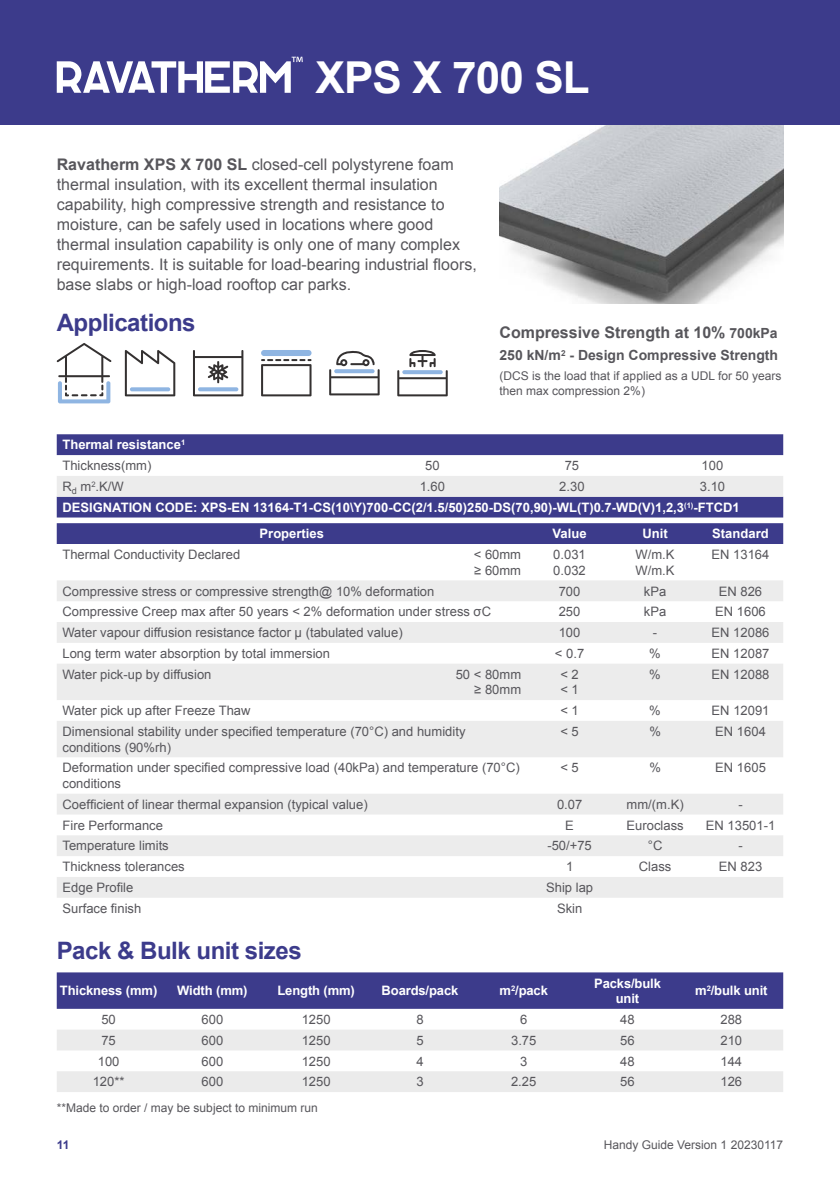
<style>
.page{position:relative;width:840px;height:1191px;background:#fff}
.page>*{position:absolute;margin:0;border:0;box-sizing:border-box;transform-origin:0 0}
.t1{font:700 44px "Arial";letter-spacing:-.02em;color:#fff}
.t2{font:700 24px "Arial";letter-spacing:-.02em;color:#3c3b8b}
.t3{font:16px/20px "Arial";color:#57565b}
.t4{font:700 16px "Arial";color:#57565b}
.t5{font:700 14px "Arial";color:#57565b}
.t6{font:13px/15.6px "Arial";color:#57565b}
.t7{font:700 13px/20.8px "Arial";color:#fff}
.t8{font:12px/14.4px "Arial";color:#57565b}
.t9{font:700 12px "Arial";color:#3c3b8b}
.s1{font-weight:700}
.s2{font-size:14px}
.s3{font-weight:400;color:#57565b}
</style>
<div class="page">
<img style="left:499px;top:125px;width:283px;height:178px">
<div style="left:0;top:0;width:839px;height:125px;background:#3c3b8b"></div>
<svg style="left:57px;top:343px;width:54px;height:60px"></svg>
<svg style="left:125px;top:350px;width:50px;height:46px"></svg>
<svg style="left:130px;top:387px;width:40px;height:4px"></svg>
<svg style="left:193px;top:350px;width:50px;height:46px"></svg>
<svg style="left:261px;top:359px;width:50px;height:37px"></svg>
<div style="left:261px;top:350px;width:50px;height:6px;background:#8fb5e2;border-radius:3px"></div>
<svg style="left:329px;top:351px;width:50px;height:44px"></svg>
<svg style="left:397px;top:350px;width:50px;height:46px"></svg>
<svg style="left:57px;top:434px;width:725px;height:83px;fill:#3c3b8b"></svg>
<div style="left:57px;top:476px;width:725px;height:21px;background:#ececec"></div>
<div style="left:57px;top:523px;width:725px;height:21px;background:#3c3b8b"></div>
<svg style="left:57px;top:580px;width:725px;height:317px;fill:#ececec"></svg>
<div style="left:57px;top:972px;width:725px;height:36px;background:#3c3b8b"></div>
<svg style="left:57px;top:1030px;width:725px;height:62px;fill:#ebebeb"></svg>
<svg style="left:57px;top:57px;width:245px;height:36px"></svg>
<h1 class="t1" style="left:315px;top:48px;width:276px">XPS X 700 SL</h1>
<p class="t3" style="left:57px;top:155px;width:421px"><span class="s1">Ravatherm XPS X 700 SL</span> closed-cell polystyrene foam thermal insulation, with its excellent thermal insulation capability, high compressive strength and resistance to moisture, can be safely used in locations where good thermal insulation capability is only one of many complex requirements. It is suitable for load-bearing industrial floors, base slabs or high-load rooftop car parks.</p>
<h2 class="t2" style="left:57px;top:306px;width:140px">Applications</h2>
<p class="t4" style="left:499px;top:321px;width:280px">Compressive Strength at 10% <span class="s2">700kPa</span></p>
<p class="t5" style="left:499px;top:346px;width:280px">250 kN/m<sup>2</sup> - Design Compressive Strength</p>
<p class="t8" style="left:499px;top:369px;width:283px">(DCS is the load that if applied as a UDL for 50 years then max compression 2%)</p>
<p class="t7" style="left:62px;top:435px;width:124px">Thermal resistance<sup>1<br></sup><span class="s3">Thickness(mm)</span></p>
<p class="t6" style="left:425px;top:458px;width:16px">50</p>
<p class="t6" style="left:564px;top:458px;width:16px">75</p>
<p class="t6" style="left:701px;top:458px;width:23px">100</p>
<p class="t6" style="left:62px;top:479px;width:63px">R<sub>d</sub> m<sup>2</sup>.K/W</p>
<p class="t6" style="left:419px;top:479px;width:27px">1.60</p>
<p class="t6" style="left:559px;top:479px;width:27px">2.30</p>
<p class="t7" style="left:62px;top:476px;width:678px;text-indent:637px"><span class="s3">3.10<br></span>DESIGNATION CODE: XPS-EN 13164-T1-CS(10\Y)700-CC(2/1.5/50)250-DS(70,90)-WL(T)0.7-WD(V)1,2,3<sup>(1)</sup>-FTCD1</p>
<p class="t7" style="left:259px;top:524px;width:66px">Properties</p>
<p class="t7" style="left:552px;top:524px;width:35px">Value</p>
<p class="t7" style="left:642px;top:524px;width:27px">Unit</p>
<p class="t7" style="left:712px;top:524px;width:58px">Standard</p>
<p class="t6" style="left:62px;top:547px;width:179px">Thermal Conductivity Declared</p>
<p class="t6" style="left:473px;top:547px;width:49px">&lt; 60mm ≥ 60mm</p>
<p class="t6" style="left:553px;top:547px;width:34px">0.031<br>0.032</p>
<p class="t6" style="left:635px;top:547px;width:40px">W/m.K<br>W/m.K</p>
<p class="t6" style="left:711px;top:547px;width:59px">EN 13164</p>
<p class="t6" style="left:62px;top:583px;width:373px">Compressive stress or compressive strength@ 10% deformation</p>
<p class="t6" style="left:558px;top:583px;width:23px">700</p>
<p class="t6" style="left:643px;top:583px;width:24px">kPa</p>
<p class="t6" style="left:718px;top:583px;width:45px">EN 826</p>
<p class="t6" style="left:62px;top:604px;width:430px">Compressive Creep max after 50 years &lt; 2% deformation under stress σC</p>
<p class="t6" style="left:558px;top:604px;width:23px">250</p>
<p class="t6" style="left:643px;top:604px;width:24px">kPa</p>
<p class="t6" style="left:714px;top:604px;width:52px">EN 1606</p>
<p class="t6" style="left:62px;top:625px;width:341px">Water vapour diffusion resistance factor μ (tabulated value)</p>
<p class="t6" style="left:558px;top:625px;width:23px">100</p>
<p class="t6" style="left:652px;top:625px;width:6px">-</p>
<p class="t6" style="left:711px;top:625px;width:59px">EN 12086</p>
<p class="t6" style="left:62px;top:646px;width:269px">Long term water absorption by total immersion</p>
<p class="t6" style="left:554px;top:646px;width:31px">&lt; 0.7</p>
<p class="t6" style="left:649px;top:646px;width:13px">%</p>
<p class="t6" style="left:711px;top:646px;width:59px">EN 12087</p>
<p class="t6" style="left:62px;top:666px;width:150px">Water pick-up by diffusion</p>
<p class="t6" style="left:455px;top:666px;width:67px;text-align:right">50 &lt; 80mm ≥ 80mm</p>
<p class="t6" style="left:560px;top:666px;width:20px">&lt; 2 &lt; 1</p>
<p class="t6" style="left:649px;top:666px;width:13px">%</p>
<p class="t6" style="left:711px;top:666px;width:59px">EN 12088</p>
<p class="t6" style="left:62px;top:703px;width:189px">Water pick up after Freeze Thaw</p>
<p class="t6" style="left:560px;top:703px;width:20px">&lt; 1</p>
<p class="t6" style="left:649px;top:703px;width:13px">%</p>
<p class="t6" style="left:711px;top:703px;width:59px">EN 12091</p>
<p class="t6" style="left:62px;top:724px;width:404px">Dimensional stability under specified temperature (70°C) and humidity conditions (90%rh)</p>
<p class="t6" style="left:560px;top:724px;width:20px">&lt; 5</p>
<p class="t6" style="left:649px;top:724px;width:13px">%</p>
<p class="t6" style="left:714px;top:724px;width:52px">EN 1604</p>
<p class="t6" style="left:62px;top:760px;width:458px">Deformation under specified compressive load (40kPa) and temperature (70°C) conditions</p>
<p class="t6" style="left:560px;top:760px;width:20px">&lt; 5</p>
<p class="t6" style="left:649px;top:760px;width:13px">%</p>
<p class="t6" style="left:714px;top:760px;width:52px">EN 1605</p>
<p class="t6" style="left:62px;top:796px;width:306px">Coefficient of linear thermal expansion (typical value)</p>
<p class="t6" style="left:556px;top:796px;width:27px">0.07</p>
<p class="t6" style="left:626px;top:796px;width:59px">mm/(m.K)</p>
<p class="t6" style="left:738px;top:796px;width:6px">-</p>
<p class="t6" style="left:62px;top:817px;width:102px">Fire Performance</p>
<p class="t6" style="left:565px;top:817px;width:10px">E</p>
<p class="t6" style="left:626px;top:817px;width:59px">Euroclass</p>
<p class="t6" style="left:705px;top:817px;width:71px">EN 13501-1</p>
<p class="t6" style="left:62px;top:838px;width:108px">Temperature limits</p>
<p class="t6" style="left:547px;top:838px;width:46px">-50/+75</p>
<p class="t6" style="left:647px;top:838px;width:16px">°C</p>
<p class="t6" style="left:738px;top:838px;width:6px">-</p>
<p class="t6" style="left:62px;top:859px;width:124px">Thickness tolerances</p>
<p class="t6" style="left:565px;top:859px;width:9px">1</p>
<p class="t6" style="left:638px;top:859px;width:34px">Class</p>
<p class="t6" style="left:718px;top:859px;width:45px">EN 823</p>
<p class="t6" style="left:62px;top:880px;width:72px">Edge Profile</p>
<p class="t6" style="left:546px;top:880px;width:48px">Ship lap</p>
<p class="t6" style="left:62px;top:900px;width:80px">Surface finish</p>
<p class="t6" style="left:556px;top:900px;width:27px">Skin</p>
<h2 class="t2" style="left:57px;top:934px;width:246px">Pack &amp; Bulk unit sizes</h2>
<p class="t7" style="left:60px;top:980px;width:99px">Thickness (mm)</p>
<p class="t7" style="left:177px;top:980px;width:72px">Width (mm)</p>
<p class="t7" style="left:277px;top:980px;width:79px">Length (mm)</p>
<p class="t7" style="left:381px;top:980px;width:78px">Boards/pack</p>
<p class="t7" style="left:499px;top:980px;width:50px">m<sup>2</sup>/pack</p>
<p class="t7" style="left:593px;top:975px;width:68px;line-height:15.6px;text-align:center">Packs/bulk unit</p>
<p class="t7" style="left:694px;top:980px;width:74px">m<sup>2</sup>/bulk unit</p>
<p class="t6" style="left:101px;top:1011px;width:16px">50</p>
<p class="t6" style="left:201px;top:1011px;width:23px">600</p>
<p class="t6" style="left:301px;top:1011px;width:30px">1250</p>
<p class="t6" style="left:416px;top:1011px;width:9px">8</p>
<p class="t6" style="left:520px;top:1011px;width:9px">6</p>
<p class="t6" style="left:620px;top:1011px;width:16px">48</p>
<p class="t6" style="left:720px;top:1011px;width:23px">288</p>
<p class="t6" style="left:101px;top:1032px;width:16px">75</p>
<p class="t6" style="left:201px;top:1032px;width:23px">600</p>
<p class="t6" style="left:301px;top:1032px;width:30px">1250</p>
<p class="t6" style="left:416px;top:1032px;width:9px">5</p>
<p class="t6" style="left:511px;top:1032px;width:27px">3.75</p>
<p class="t6" style="left:620px;top:1032px;width:16px">56</p>
<p class="t6" style="left:720px;top:1032px;width:23px">210</p>
<p class="t6" style="left:98px;top:1053px;width:23px">100</p>
<p class="t6" style="left:201px;top:1053px;width:23px">600</p>
<p class="t6" style="left:301px;top:1053px;width:30px">1250</p>
<p class="t6" style="left:416px;top:1053px;width:9px">4</p>
<p class="t6" style="left:520px;top:1053px;width:9px">3</p>
<p class="t6" style="left:620px;top:1053px;width:16px">48</p>
<p class="t6" style="left:720px;top:1053px;width:23px">144</p>
<p class="t6" style="left:93px;top:1074px;width:33px">120**</p>
<p class="t6" style="left:201px;top:1074px;width:23px">600</p>
<p class="t6" style="left:301px;top:1074px;width:30px">1250</p>
<p class="t6" style="left:416px;top:1074px;width:9px">3</p>
<p class="t6" style="left:511px;top:1074px;width:27px">2.25</p>
<p class="t6" style="left:620px;top:1074px;width:16px">56</p>
<p class="t6" style="left:720px;top:1074px;width:23px">126</p>
<p class="t8" style="left:57px;top:1100px;width:262px">**Made to order / may be subject to minimum run</p>
<p class="t9" style="left:57px;top:1136px;width:14px">11</p>
<p class="t8" style="left:603px;top:1137px;width:181px">Handy Guide Version 1 20230117</p>
</div>
